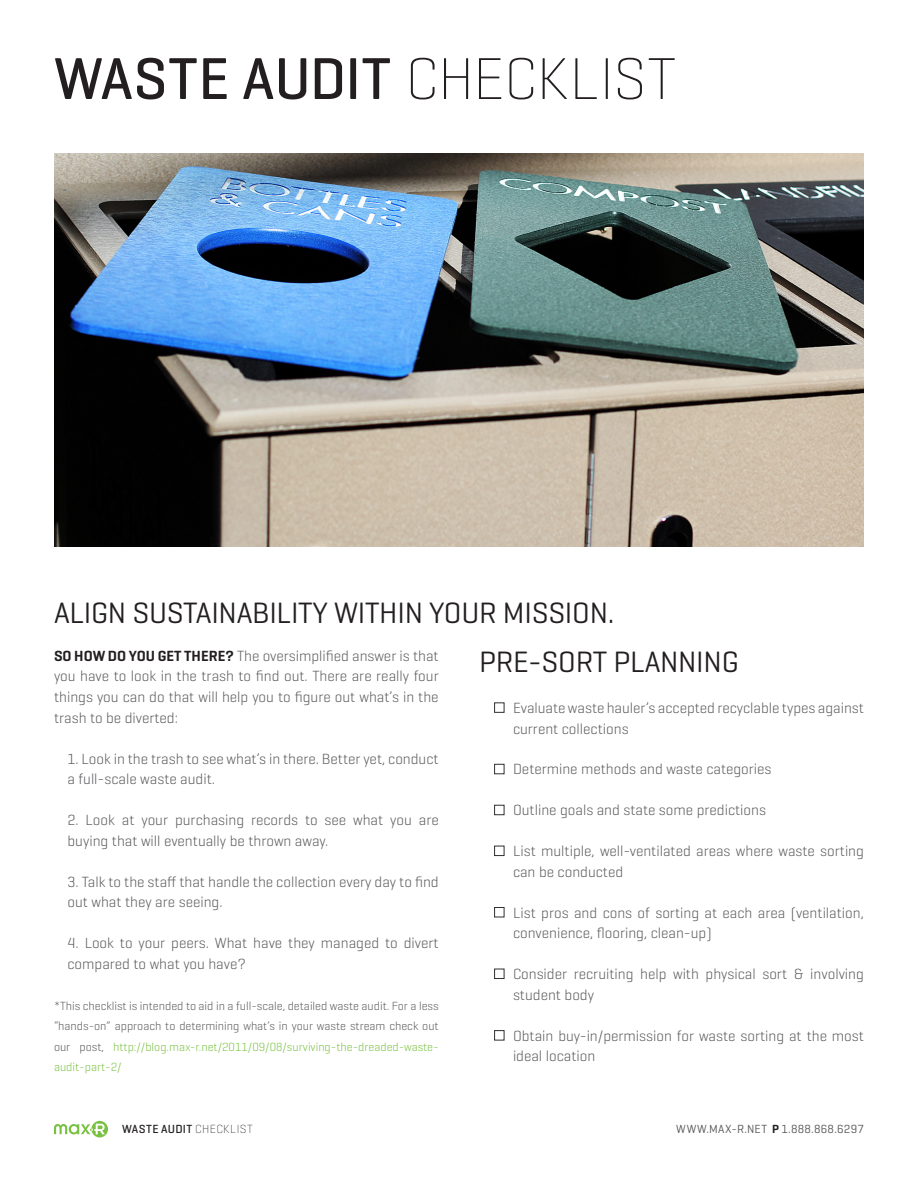
<style>
.page{position:relative;width:918px;height:1188px;background:#fff}
.page>*{position:absolute;margin:0;border:0;box-sizing:border-box;transform-origin:0 0}
.t1{font:500 60px "Geogrotesque";letter-spacing:.005em;color:#231f20}
.Body_Paragraph{font:30px "Geogrotesque";letter-spacing:-.01em;color:#231f20}
.Body_Paragraph-2{font:300 15px/20.7px "Geogrotesque";color:#57585a}
.Body_Paragraph-3{font:300 12px/20.7px "Geogrotesque";color:#57585a;text-align:justify}
.t2{font:12px "Geogrotesque";letter-spacing:.025em;color:#57585a}
.t3{font:500 12px "Geogrotesque";letter-spacing:.035em;color:#231f20}
.s1{font-weight:200}
.s2{font-weight:600;color:#231f20}
.s3{color:#79c142}
</style>
<div class="page">
<svg style="left:54px;top:1121px;width:54px;height:16px"></svg>
<img style="left:54px;top:153px;width:810px;height:393px">
<div style="left:494px;top:702px;width:10px;height:11px;border:1px solid #312f30"></div>
<div style="left:494px;top:764px;width:10px;height:10px;border:1px solid #312f30"></div>
<div style="left:494px;top:805px;width:10px;height:10px;border:1px solid #312f30"></div>
<div style="left:494px;top:846px;width:10px;height:10px;border:1px solid #312f30"></div>
<div style="left:494px;top:907px;width:10px;height:10px;border:1px solid #312f30"></div>
<div style="left:494px;top:969px;width:10px;height:10px;border:1px solid #312f30"></div>
<div style="left:494px;top:1030px;width:10px;height:10px;border:1px solid #312f30"></div>
<p class="t1" style="left:54px;top:41px;width:624px">WASTE AUDIT <span class="s1">CHECKLIST</span></p>
<p class="Body_Paragraph" style="left:54px;top:594px;width:562px">ALIGN SUSTAINABILITY WITHIN YOUR MISSION.</p>
<p class="Body_Paragraph-2" style="left:54px;top:645px;width:386px;text-align:justify"><span class="s2">SO HOW DO YOU GET THERE?</span> The oversimplified answer is that you have to look in the trash to find out. There are really four things you can do that will help you to figure out what’s in the trash to be diverted:</p>
<p class="Body_Paragraph-2" style="left:68px;top:748px;width:373px">1. Look in the trash to see what’s in there. Better yet, conduct a full-scale waste audit.</p>
<p class="Body_Paragraph-2" style="left:68px;top:809px;width:373px">2. Look at your purchasing records to see what you are buying that will eventually be thrown away.</p>
<p class="Body_Paragraph-2" style="left:68px;top:871px;width:373px">3. Talk to the staff that handle the collection every day to find out what they are seeing.</p>
<p class="Body_Paragraph-2" style="left:68px;top:932px;width:373px">4. Look to your peers. What have they managed to divert compared to what you have?</p>
<p class="Body_Paragraph-3" style="left:54px;top:995px;width:386px">*This checklist is intended to aid in a full-scale, detailed waste audit. For a less “hands-on” approach to determining what’s in your waste stream check out our post, <span class="s3">http://blog.max-r.net/2011/09/08/surviving-the-dreaded-waste&shy;audit-part-2/</span></p>
<p class="Body_Paragraph" style="left:479px;top:643px;width:261px">PRE-SORT PLANNING</p>
<p class="Body_Paragraph-2" style="left:513px;top:697px;width:353px">Evaluate waste hauler’s accepted recyclable types against current collections</p>
<p class="Body_Paragraph-2" style="left:513px;top:758px;width:260px">Determine methods and waste categories</p>
<p class="Body_Paragraph-2" style="left:513px;top:799px;width:255px">Outline goals and state some predictions</p>
<p class="Body_Paragraph-2" style="left:513px;top:840px;width:353px">List multiple, well-ventilated areas where waste sorting can be conducted</p>
<p class="Body_Paragraph-2" style="left:513px;top:902px;width:352px">List pros and cons of sorting at each area (ventilation, convenience, flooring, clean-up)</p>
<p class="Body_Paragraph-2" style="left:513px;top:963px;width:352px">Consider recruiting help with physical sort &amp; involving student body</p>
<p class="Body_Paragraph-2" style="left:513px;top:1025px;width:353px">Obtain buy-in/permission for waste sorting at the most ideal location</p>
<p class="t3" style="left:122px;top:1122px;width:132px">WASTE AUDIT <span class="s1">CHECKLIST</span></p>
<p class="t2" style="left:676px;top:1122px;width:189px">WWW.MAX-R.NET <span class="s2">P</span> 1.888.868.6297</p>
</div>
